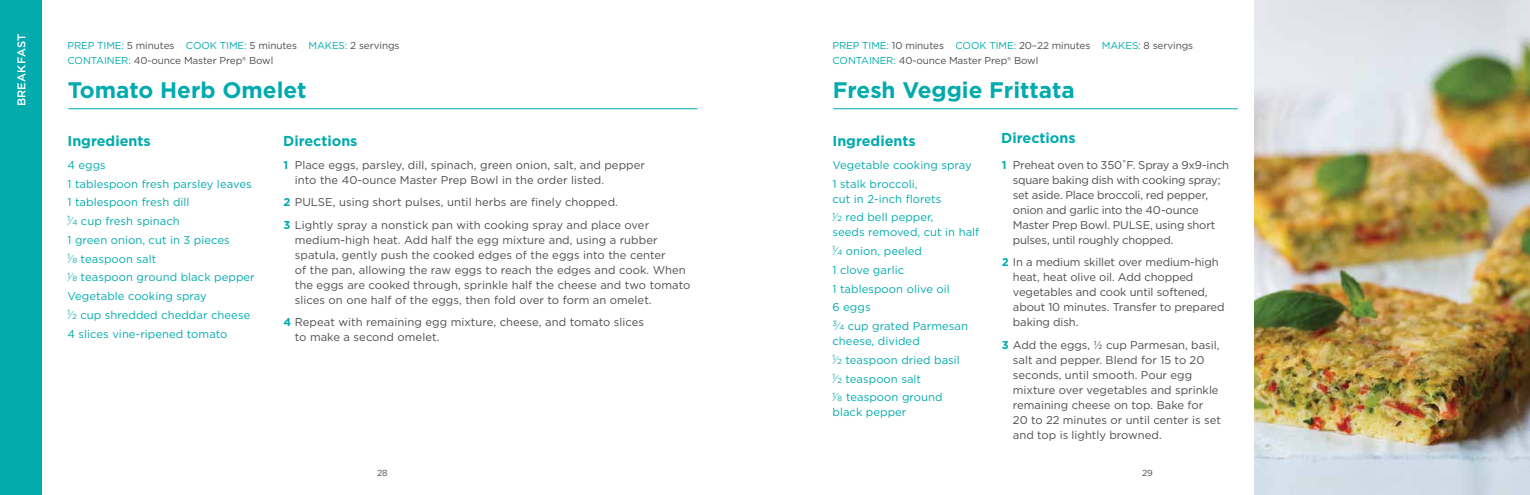
<style>
.page{position:relative;width:1530px;height:495px;background:#fff}
.page>*{position:absolute;margin:0;border:0;box-sizing:border-box;transform-origin:0 0}
.t1{font:700 22.5px "Gotham";color:#00aaad}
.t2{font:700 14.38px "Gotham";color:#00aaad}
.t3{font:11.25px/15px "Gotham";color:#4d4d4f}
.t4{font:11.25px/18.8px "Gotham";letter-spacing:.005em;color:#00aaad}
.t5{font:11.25px/15px "Gotham";letter-spacing:-.02em;color:#4d4d4f}
.t6{font:500 11.25px "Gotham";letter-spacing:.02em;color:#fff}
.t7{font:10px/15px "Gotham";letter-spacing:-.01em;color:#4d4d4f}
.t8{font:8.75px "Gotham";color:#4d4d4f}
.s1{color:#00aaad}
.s2{font-weight:700;color:#00aaad}
.s3{font-size:7.5px}
</style>
<div class="page">
<hr style="left:68px;top:108px;width:630px;height:1px;background:#00aaad">
<img style="left:1255px;top:0;width:275px;height:495px">
<hr style="left:833px;top:108px;width:405px;height:1px;background:#00aaad">
<div style="left:0;top:0;width:41px;height:495px;background:#00aaad"></div>
<p class="t6" style="left:14px;top:106px;width:74px;rotate:-90deg">BREAKFAST</p>
<p class="t7" style="left:68px;top:37px;width:334px"><span class="s1">PREP TIME:</span> 5 minutes <span class="s1">COOK TIME:</span> 5 minutes <span class="s1">MAKES:</span> 2 servings<br><span class="s1">CONTAINER:</span> 40-ounce Master Prep® Bowl</p>
<h1 class="t1" style="left:68px;top:75px;width:240px">Tomato Herb Omelet</h1>
<p class="t2" style="left:68px;top:132px;width:85px">Ingredients</p>
<p class="t2" style="left:283px;top:132px;width:76px">Directions</p>
<p class="t3" style="left:295px;top:157px;width:352px;text-indent:-11px"><span class="s2">1</span> Place eggs, parsley, dill, spinach, green onion, salt, and pepper into the 40-ounce Master Prep Bowl in the order listed.</p>
<p class="t3" style="left:284px;top:191px;width:367px;line-height:22.5px"><span class="s2">2</span> PULSE, using short pulses, until herbs are finely chopped.<br><span class="s2">3</span> Lightly spray a nonstick pan with cooking spray and place over</p>
<p class="t3" style="left:295px;top:232px;width:397px">medium-high heat. Add half the egg mixture and, using a rubber spatula, gently push the cooked edges of the eggs into the center<br>of the pan, allowing the raw eggs to reach the edges and cook. When the eggs are cooked through, sprinkle half the cheese and two tomato slices on one half of the eggs, then fold over to form an omelet.</p>
<p class="t3" style="left:295px;top:315px;width:351px;text-indent:-11px"><span class="s2">4</span> Repeat with remaining egg mixture, cheese, and tomato slices to make a second omelet.</p>
<p class="t4" style="left:67px;top:155px;width:189px">4 eggs<br>1 tablespoon fresh parsley leaves<br>1 tablespoon fresh dill<br><sup>1</sup>∕<span class="s3">4</span> cup fresh spinach<br>1 green onion, cut in 3 pieces<br><sup>1</sup>∕<span class="s3">8</span> teaspoon salt<br><sup>1</sup>∕<span class="s3">8</span> teaspoon ground black pepper<br>Vegetable cooking spray<br><sup>1</sup>∕ <span class="s3">2</span> cup shredded cheddar cheese<br>4 slices vine-ripened tomato</p>
<p class="t8" style="left:377px;top:468px;width:12px">28</p>
<p class="t7" style="left:832px;top:37px;width:362px"><span class="s1">PREP TIME:</span> 10 minutes <span class="s1">COOK TIME:</span> 20–22 minutes <span class="s1">MAKES:</span> 8 servings<br><span class="s1">CONTAINER:</span> 40-ounce Master Prep® Bowl</p>
<h1 class="t1" style="left:833px;top:75px;width:243px">Fresh Veggie Frittata</h1>
<p class="t2" style="left:832px;top:132px;width:85px">Ingredients</p>
<p class="t4" style="left:832px;top:155px;width:141px">Vegetable cooking spray<br>1 stalk broccoli,</p>
<p class="t4" style="left:832px;top:189px;width:110px">cut in 2-inch florets<br><sup>1</sup>∕ <span class="s3">2</span> red bell pepper,</p>
<p class="t4" style="left:832px;top:223px;width:148px">seeds removed, cut in half<br><sup>1</sup>∕<span class="s3">4</span> onion, peeled<br>1 clove garlic<br>1 tablespoon olive oil<br>6 eggs<br><sup>3</sup>∕<span class="s3">4</span> cup grated Parmesan</p>
<p class="t4" style="left:832px;top:331px;width:129px">cheese, divided<br><sup>1</sup>∕ <span class="s3">2</span> teaspoon dried basil<br><sup>1</sup>∕ <span class="s3">2</span> teaspoon salt<br><sup>1</sup>∕<span class="s3">8</span> teaspoon ground</p>
<p class="t4" style="left:833px;top:403px;width:76px">black pepper</p>
<p class="t2" style="left:1001px;top:128px;width:76px">Directions</p>
<p class="t5" style="left:1013px;top:157px;width:218px;text-indent:-11px"><span class="s2">1</span> Preheat oven to 350˚F. Spray a 9x9-inch square baking dish with cooking spray; set aside. Place broccoli, red pepper, onion and garlic into the 40-ounce Master Prep Bowl. PULSE, using short pulses, until roughly chopped.</p>
<p class="t3" style="left:1013px;top:255px;width:213px;text-indent:-11px"><span class="s2">2</span> In a medium skillet over medium-high heat, heat olive oil. Add chopped vegetables and cook until softened, about 10 minutes. Transfer to prepared baking dish.</p>
<p class="t3" style="left:1013px;top:337px;width:209px;text-indent:-11px"><span class="s2">3</span> Add the eggs, 1∕2 cup Parmesan, basil, salt and pepper. Blend for 15 to 20 seconds, until smooth. Pour egg mixture over vegetables and sprinkle remaining cheese on top. Bake for 20 to 22 minutes or until center is set and top is lightly browned.</p>
<p class="t8" style="left:1142px;top:468px;width:12px">29</p>
</div>
